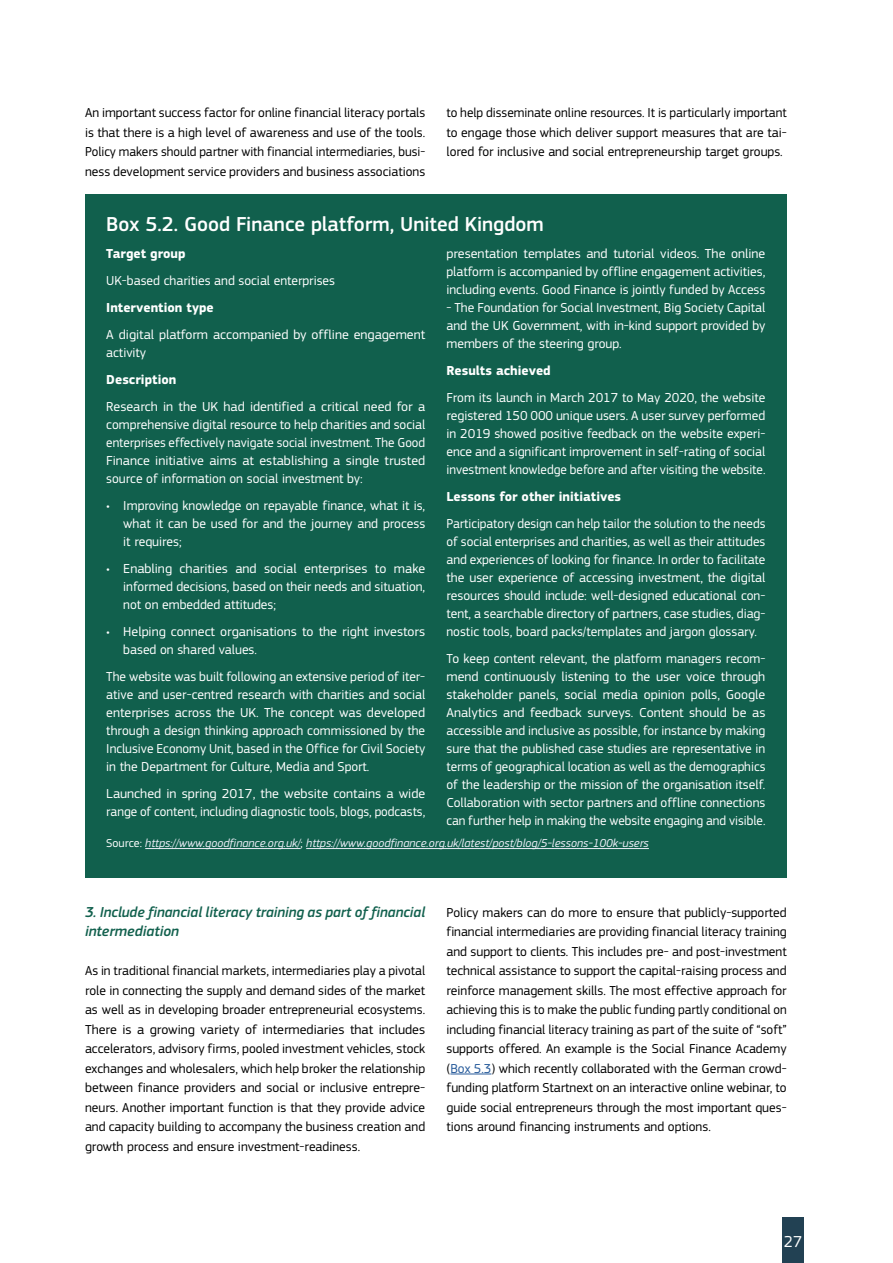
<style>
.page{position:relative;width:893px;height:1263px;background:#fff}
.page>*{position:absolute;margin:0;border:0;box-sizing:border-box;transform-origin:0 0}
.Box_H2{font:500 21px "EC Square Sans Pro";color:#fff}
.t1{font:16.5px "EC Square Sans Pro";color:#fff}
.t2{font:italic 500 15px/19.5px "EC Square Sans Pro";color:#11604d}
.Box_Body{font:13.5px/18px "EC Square Sans Pro";color:#fff;text-align:justify}
.Body{font:13.5px/19.5px "EC Square Sans Pro";color:#000;text-align:justify}
.Box_Bullet_List{font:13.5px/18px "EC Square Sans Pro";color:#fff;text-align:justify}
.Box_Body-2{font:700 13.5px "EC Square Sans Pro";color:#fff}
.Box_Figure_Source{font:italic 12px "EC Square Sans Pro";color:#eceef7}
.s1{font-style:normal;color:#fff}
.s2{color:#275b9b}
</style>
<div class="page">
<div style="left:782px;top:1217px;width:22px;height:46px;background:#224153"></div>
<div style="left:85px;top:194px;width:702px;height:684px;background:#11604d"></div>
<hr style="left:145px;top:848px;width:156px;height:1px;background:#eceef7">
<hr style="left:306px;top:848px;width:343px;height:1px;background:#eceef7">
<hr style="left:450px;top:1073px;width:41px;height:1px;background:#275b9b">
<p class="Body" style="left:85px;top:103px;width:342px">An important success factor for online financial literacy portals is that there is a high level of awareness and use of the tools.<br>Policy makers should partner with financial intermediaries, busi&shy;ness development service providers and business associations</p>
<p class="Body" style="left:446px;top:103px;width:342px">to help disseminate online resources. It is particularly important to engage those which deliver support measures that are tai&shy;lored for inclusive and social entrepreneurship target groups.</p>
<h2 class="Box_H2" style="left:106px;top:212px;width:439px">Box 5.2. Good Finance platform, United Kingdom</h2>
<p class="Box_Body-2" style="left:106px;top:245px;width:81px">Target group</p>
<p class="Box_Body" style="left:106px;top:271px;width:230px">UK-based charities and social enterprises</p>
<p class="Box_Body-2" style="left:106px;top:299px;width:109px">Intervention type</p>
<p class="Box_Body" style="left:106px;top:325px;width:320px">A digital platform accompanied by offline engagement activity</p>
<p class="Box_Body-2" style="left:106px;top:371px;width:72px">Description</p>
<p class="Box_Body" style="left:106px;top:397px;width:320px">Research in the UK had identified a critical need for a comprehensive digital resource to help charities and social enterprises effectively navigate social investment. The Good Finance initiative aims at establishing a single trusted source of information on social investment by:</p>
<p class="Box_Bullet_List" style="left:123px;top:496px;width:303px;text-indent:-17px">• Improving knowledge on repayable finance, what it is, what it can be used for and the journey and process it requires;</p>
<p class="Box_Bullet_List" style="left:123px;top:559px;width:303px;text-indent:-17px">• Enabling charities and social enterprises to make informed decisions, based on their needs and situation, not on embedded attitudes;</p>
<p class="Box_Bullet_List" style="left:123px;top:622px;width:303px;text-indent:-17px">• Helping connect organisations to the right investors based on shared values.</p>
<p class="Box_Body" style="left:106px;top:667px;width:320px">The website was built following an extensive period of iter&shy;ative and user-centred research with charities and social enterprises across the UK. The concept was developed through a design thinking approach commissioned by the Inclusive Economy Unit, based in the Office for Civil Society in the Department for Culture, Media and Sport.</p>
<p class="Box_Body" style="left:106px;top:784px;width:320px">Launched in spring 2017, the website contains a wide range of content, including diagnostic tools, blogs, podcasts,</p>
<p class="Box_Body" style="left:446px;top:244px;width:320px">presentation templates and tutorial videos. The online platform is accompanied by offline engagement activities, including events. Good Finance is jointly funded by Access</p>
<p class="Box_Body" style="left:446px;top:298px;width:320px">- The Foundation for Social Investment, Big Society Capital and the UK Government, with in-kind support provided by members of the steering group.</p>
<p class="Box_Body-2" style="left:446px;top:362px;width:106px">Results achieved</p>
<p class="Box_Body" style="left:446px;top:388px;width:320px">From its launch in March 2017 to May 2020, the website registered 150 000 unique users. A user survey performed in 2019 showed positive feedback on the website experi&shy;ence and a significant improvement in self-rating of social investment knowledge before and after visiting the website.</p>
<p class="Box_Body-2" style="left:446px;top:488px;width:176px">Lessons for other initiatives</p>
<p class="Box_Body" style="left:446px;top:514px;width:320px">Participatory design can help tailor the solution to the needs of social enterprises and charities, as well as their attitudes and experiences of looking for finance. In order to facilitate the user experience of accessing investment, the digital resources should include: well-designed educational con&shy;tent, a searchable directory of partners, case studies, diag&shy;nostic tools, board packs/templates and jargon glossary.</p>
<p class="Box_Body" style="left:446px;top:649px;width:320px">To keep content relevant, the platform managers recom&shy;mend continuously listening to the user voice through stakeholder panels, social media opinion polls, Google Analytics and feedback surveys. Content should be as accessible and inclusive as possible, for instance by making sure that the published case studies are representative in terms of geographical location as well as the demographics of the leadership or the mission of the organisation itself.<br>Collaboration with sector partners and offline connections can further help in making the website engaging and visible.</p>
<p class="Box_Figure_Source" style="left:106px;top:836px;width:544px"><span class="s1">Source:</span> https://www.goodfinance.org.uk/<span class="s1">;</span> https://www.goodfinance.org.uk/latest/post/blog/5-lessons-100k-users</p>
<h3 class="t2" style="left:85px;top:902px;width:342px">3. Include financial literacy training as part of financial intermediation</h3>
<p class="Body" style="left:85px;top:961px;width:342px">As in traditional financial markets, intermediaries play a pivotal role in connecting the supply and demand sides of the market as well as in developing broader entrepreneurial ecosystems.<br>There is a growing variety of intermediaries that includes accelerators, advisory firms, pooled investment vehicles, stock exchanges and wholesalers, which help broker the relationship between finance providers and social or inclusive entrepre&shy;neurs. Another important function is that they provide advice and capacity building to accompany the business creation and growth process and ensure investment-readiness.</p>
<p class="Body" style="left:446px;top:902px;width:342px">Policy makers can do more to ensure that publicly-supported financial intermediaries are providing financial literacy training and support to clients. This includes pre- and post-investment technical assistance to support the capital-raising process and reinforce management skills. The most effective approach for achieving this is to make the public funding partly conditional on including financial literacy training as part of the suite of “soft” supports offered. An example is the Social Finance Academy (<span class="s2">Box 5.3</span>) which recently collaborated with the German crowd&shy;funding platform Startnext on an interactive online webinar, to guide social entrepreneurs through the most important ques&shy;tions around financing instruments and options.</p>
<p class="t1" style="left:784px;top:1232px;width:20px">27</p>
</div>
